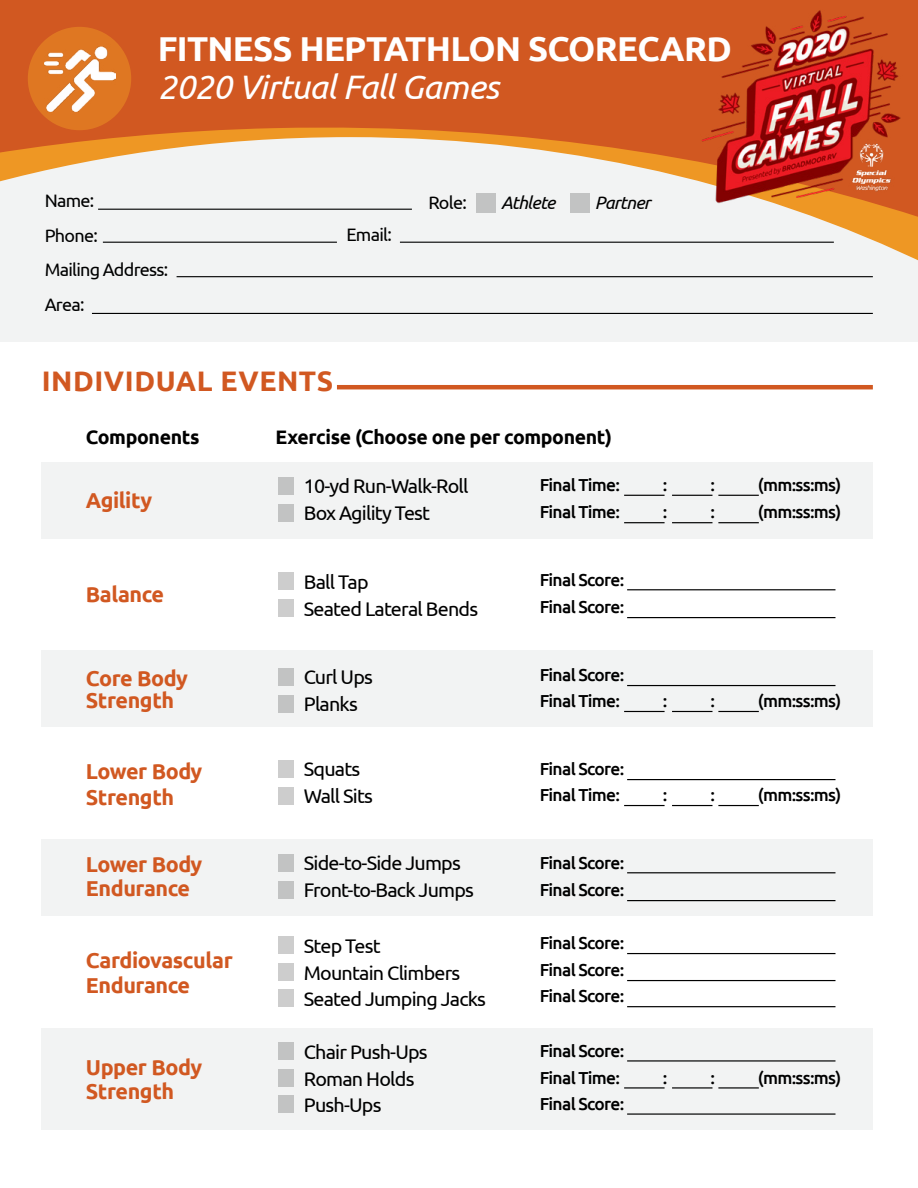
<style>
.page{position:relative;width:918px;height:1188px;background:#fff}
.page>*{position:absolute;margin:0;border:0;box-sizing:border-box;transform-origin:0 0}
.t1{font:700 34.5px "Ubuntu";letter-spacing:-.02em;color:#fff}
.t2{font:italic 33.9px "Ubuntu";letter-spacing:-.02em;color:#fff}
.t3{font:700 28.2px "Ubuntu";letter-spacing:.02em;color:#d15821}
.t4{font:700 21.6px/25.2px "Ubuntu";letter-spacing:-.02em;color:#d15821}
.t5{font:19.8px/27px "Ubuntu";letter-spacing:-.04em;color:#000}
.t6{font:700 19.5px "Ubuntu";letter-spacing:-.02em;color:#000}
.t7{font:18px/35.4px "Ubuntu";letter-spacing:-.04em;color:#000}
.t8{font:italic 18px "Ubuntu";letter-spacing:-.04em;color:#000}
.t9{font:500 17.4px/26.1px "Ubuntu";letter-spacing:-.04em;color:#000}
</style>
<div class="page">
<div style="left:42px;top:839px;width:831px;height:76px;background:#f2f3f3"></div>
<div style="left:0;top:119px;width:918px;height:222px;background:#f2f3f3"></div>
<svg style="left:102px;top:231px;width:816px;height:47px"></svg>
<svg style="left:0;top:0;width:918px;height:231px;fill:#d15821"></svg>
<hr style="left:98px;top:209px;width:314px;height:1px;background:#000">
<hr style="left:103px;top:242px;width:234px;height:1px;background:#000">
<hr style="left:400px;top:242px;width:434px;height:1px;background:#000">
<hr style="left:177px;top:276px;width:696px;height:1px;background:#000">
<div style="left:477px;top:194px;width:19px;height:19px;background:#c2c3c3"></div>
<div style="left:571px;top:194px;width:19px;height:19px;background:#c2c3c3"></div>
<img style="left:700px;top:9px;width:205px;height:200px">
<img style="left:841px;top:139px;width:60px;height:57px">
<div style="left:28px;top:27px;width:103px;height:103px;background:#df7722;border-radius:50%"></div>
<div style="left:42px;top:462px;width:831px;height:76px;background:#f2f3f3"></div>
<hr style="left:624px;top:495px;width:41px;height:1px;background:#000">
<hr style="left:624px;top:522px;width:41px;height:1px;background:#000">
<hr style="left:672px;top:495px;width:40px;height:1px;background:#000">
<hr style="left:672px;top:522px;width:40px;height:1px;background:#000">
<hr style="left:718px;top:495px;width:41px;height:1px;background:#000">
<hr style="left:718px;top:522px;width:41px;height:1px;background:#000">
<div style="left:279px;top:477px;width:15px;height:17px;background:#c2c3c3"></div>
<div style="left:279px;top:504px;width:15px;height:17px;background:#c2c3c3"></div>
<div style="left:279px;top:573px;width:15px;height:17px;background:#cdcdcd"></div>
<div style="left:279px;top:600px;width:15px;height:17px;background:#cdcdcd"></div>
<div style="left:42px;top:651px;width:831px;height:76px;background:#f2f3f3"></div>
<div style="left:279px;top:668px;width:15px;height:17px;background:#c2c3c3"></div>
<div style="left:279px;top:695px;width:15px;height:17px;background:#c2c3c3"></div>
<hr style="left:627px;top:779px;width:209px;height:1px;background:#000">
<hr style="left:627px;top:685px;width:209px;height:1px;background:#000">
<hr style="left:624px;top:805px;width:41px;height:1px;background:#000">
<hr style="left:624px;top:711px;width:41px;height:1px;background:#000">
<hr style="left:672px;top:805px;width:40px;height:1px;background:#000">
<hr style="left:672px;top:711px;width:40px;height:1px;background:#000">
<hr style="left:718px;top:805px;width:41px;height:1px;background:#000">
<hr style="left:718px;top:711px;width:41px;height:1px;background:#000">
<div style="left:279px;top:760px;width:15px;height:17px;background:#cdcdcd"></div>
<div style="left:279px;top:787px;width:15px;height:17px;background:#cdcdcd"></div>
<div style="left:279px;top:937px;width:15px;height:17px;background:#cdcdcd"></div>
<div style="left:279px;top:964px;width:15px;height:17px;background:#cdcdcd"></div>
<div style="left:279px;top:990px;width:15px;height:17px;background:#cdcdcd"></div>
<div style="left:42px;top:1028px;width:831px;height:102px;background:#f2f3f3"></div>
<div style="left:279px;top:854px;width:15px;height:18px;background:#c2c3c3"></div>
<div style="left:279px;top:881px;width:15px;height:18px;background:#c2c3c3"></div>
<hr style="left:624px;top:1087px;width:41px;height:2px;background:#000">
<hr style="left:672px;top:1087px;width:40px;height:2px;background:#000">
<hr style="left:718px;top:1087px;width:41px;height:2px;background:#000">
<div style="left:279px;top:1043px;width:15px;height:17px;background:#c2c3c3"></div>
<div style="left:279px;top:1070px;width:15px;height:17px;background:#c2c3c3"></div>
<div style="left:279px;top:1096px;width:15px;height:17px;background:#c2c3c3"></div>
<img style="left:45px;top:46px;width:71px;height:66px">
<hr style="left:627px;top:872px;width:209px;height:1px;background:#000">
<hr style="left:627px;top:589px;width:209px;height:1px;background:#000">
<hr style="left:627px;top:953px;width:209px;height:1px;background:#000">
<hr style="left:627px;top:1060px;width:209px;height:2px;background:#000">
<hr style="left:627px;top:900px;width:209px;height:1px;background:#000">
<hr style="left:627px;top:617px;width:209px;height:1px;background:#000">
<hr style="left:627px;top:980px;width:209px;height:1px;background:#000">
<hr style="left:627px;top:1006px;width:209px;height:1px;background:#000">
<hr style="left:627px;top:1113px;width:209px;height:2px;background:#000">
<hr style="left:92px;top:313px;width:781px;height:1px;background:#000">
<hr style="left:337px;top:385px;width:536px;height:4px;background:#d15821">
<h1 class="t1" style="left:158px;top:28px;width:576px">FITNESS HEPTATHLON SCORECARD</h1>
<h2 class="t2" style="left:158px;top:66px;width:343px">2020 Virtual Fall Games</h2>
<p class="t7" style="left:45px;top:182px;width:55px">Name:<br>Phone:</p>
<p class="t7" style="left:428px;top:184px;width:40px">Role:</p>
<p class="t8" style="left:501px;top:192px;width:56px">Athlete</p>
<p class="t8" style="left:595px;top:192px;width:57px">Partner</p>
<p class="t7" style="left:45px;top:252px;width:125px">Mailing Address:<br>Area:</p>
<p class="t7" style="left:346px;top:216px;width:47px">Email:</p>
<h3 class="t3" style="left:42px;top:364px;width:293px">INDIVIDUAL EVENTS</h3>
<p class="t6" style="left:86px;top:425px;width:115px">Components</p>
<p class="t6" style="left:276px;top:425px;width:338px">Exercise (Choose one per component)</p>
<p class="t9" style="left:540px;top:471px;width:82px">Final Time:</p>
<p class="t9" style="left:663px;top:471px;width:6px">:</p>
<p class="t9" style="left:710px;top:471px;width:6px">:</p>
<p class="t9" style="left:758px;top:471px;width:85px">(mm:ss:ms)</p>
<p class="t9" style="left:540px;top:499px;width:82px">Final Time:</p>
<p class="t9" style="left:663px;top:499px;width:6px">:</p>
<p class="t9" style="left:710px;top:499px;width:6px">:</p>
<p class="t9" style="left:758px;top:499px;width:85px">(mm:ss:ms)</p>
<p class="t5" style="left:304px;top:472px;width:166px">10-yd Run-Walk-Roll<br>Box Agility Test</p>
<p class="t4" style="left:86px;top:487px;width:68px">Agility</p>
<p class="t4" style="left:86px;top:582px;width:80px">Balance</p>
<p class="t4" style="left:86px;top:667px;width:103px;line-height:22.2px">Core Body<br>Strength</p>
<p class="t4" style="left:86px;top:759px;width:118px">Lower Body<br>Strength</p>
<p class="t4" style="left:86px;top:852px;width:118px;line-height:24px">Lower Body<br>Endurance</p>
<p class="t4" style="left:86px;top:947px;width:148px">Cardiovascular<br>Endurance</p>
<p class="t4" style="left:86px;top:1055px;width:118px;line-height:24px">Upper Body<br>Strength</p>
<p class="t5" style="left:304px;top:567px;width:176px">Ball Tap<br>Seated Lateral Bends</p>
<p class="t5" style="left:304px;top:663px;width:71px">Curl Ups<br>Planks</p>
<p class="t5" style="left:304px;top:755px;width:71px">Squats<br>Wall Sits</p>
<p class="t5" style="left:304px;top:849px;width:172px">Side-to-Side Jumps<br>Front-to-Back Jumps</p>
<p class="t5" style="left:304px;top:932px;width:184px;line-height:26.5px">Step Test<br>Mountain Climbers<br>Seated Jumping Jacks</p>
<p class="t5" style="left:304px;top:1038px;width:125px;line-height:26.5px">Chair Push-Ups<br>Roman Holds<br>Push-Ups</p>
<p class="t9" style="left:540px;top:566px;width:86px">Final Score:</p>
<p class="t9" style="left:540px;top:594px;width:86px">Final Score:</p>
<p class="t9" style="left:540px;top:661px;width:86px">Final Score:</p>
<p class="t9" style="left:540px;top:687px;width:82px">Final Time:</p>
<p class="t9" style="left:663px;top:687px;width:6px">:</p>
<p class="t9" style="left:710px;top:687px;width:6px">:</p>
<p class="t9" style="left:758px;top:687px;width:85px">(mm:ss:ms)</p>
<p class="t9" style="left:540px;top:756px;width:86px">Final Score:</p>
<p class="t9" style="left:540px;top:781px;width:82px">Final Time:</p>
<p class="t9" style="left:663px;top:781px;width:6px">:</p>
<p class="t9" style="left:710px;top:781px;width:6px">:</p>
<p class="t9" style="left:758px;top:781px;width:85px">(mm:ss:ms)</p>
<p class="t9" style="left:540px;top:849px;width:86px">Final Score:</p>
<p class="t9" style="left:540px;top:877px;width:86px">Final Score:</p>
<p class="t9" style="left:540px;top:929px;width:86px">Final Score:</p>
<p class="t9" style="left:540px;top:956px;width:86px">Final Score:<br>Final Score:</p>
<p class="t9" style="left:540px;top:1037px;width:86px">Final Score:</p>
<p class="t9" style="left:540px;top:1064px;width:82px">Final Time:</p>
<p class="t9" style="left:663px;top:1064px;width:6px">:</p>
<p class="t9" style="left:710px;top:1064px;width:6px">:</p>
<p class="t9" style="left:758px;top:1064px;width:85px">(mm:ss:ms)</p>
<p class="t9" style="left:540px;top:1090px;width:86px">Final Score:</p>
</div>
